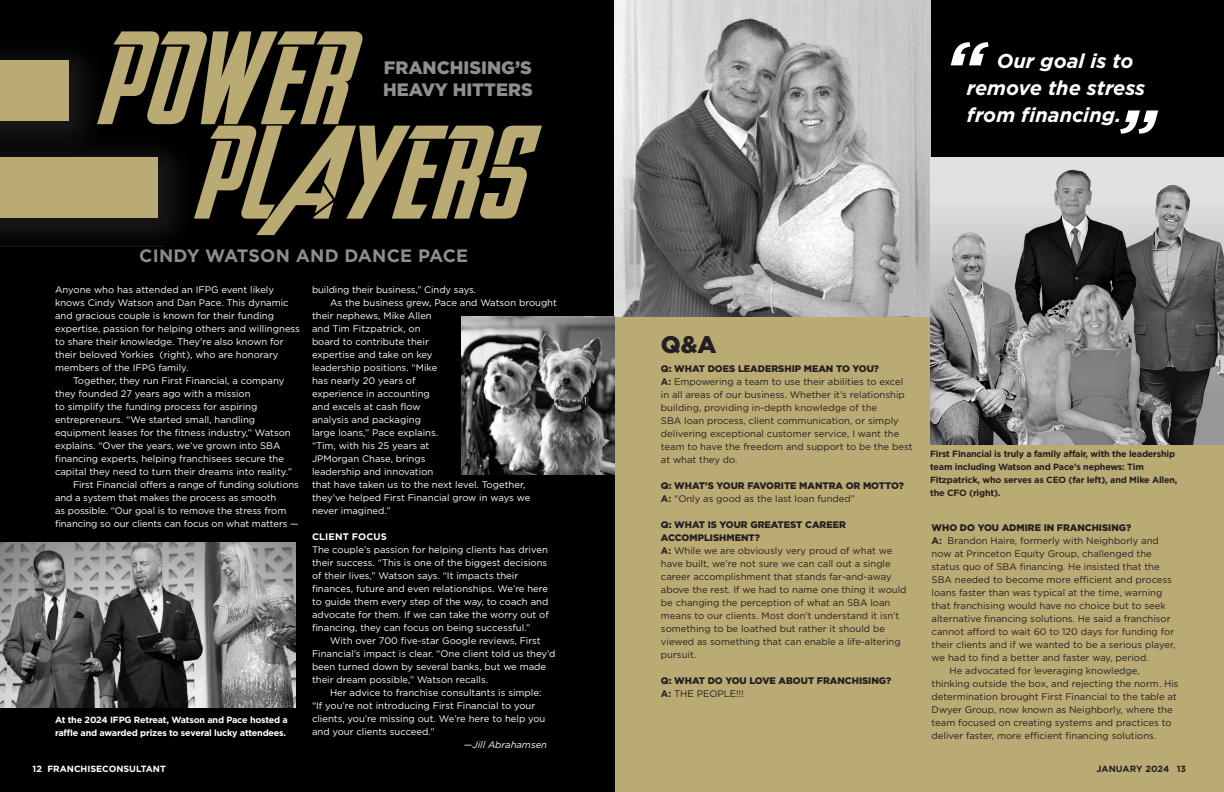
<style>
.page{position:relative;width:1224px;height:792px;background:#fff}
.page>*{position:absolute;margin:0;border:0;box-sizing:border-box;transform-origin:0 0}
.t1{font:90.4px "Avengeance Heroic Avenger Normal";letter-spacing:.045em;color:#baaa74}
.t2{font:90.1px "Avengeance";letter-spacing:.06em;color:#baaa74}
.t3{font:italic 700 72px "Gotham";color:#fff}
.t4{font:900 24px "Gotham";color:#231f20}
.t5{font:italic 700 20px/27px "Gotham";color:#fff}
.t6{font:900 18px "Gotham";color:#918d8a}
.t7{font:700 18px "Gotham";letter-spacing:.015em;color:#918d8a}
.t8{font:9.5px/13px "Gotham";color:#fff}
.t9{font:9.5px/13px "Gotham";color:#231f20}
.t10{font:900 9.5px/13px "Gotham";color:#231f20}
.t11{font:italic 9.5px "Gotham";color:#fff}
.t12{font:700 9.5px "Gotham";letter-spacing:.015em;color:#fff}
.t13{font:700 9px/13px "Gotham";letter-spacing:-.02em;color:#231f20}
.t14{font:700 9px/13px "Gotham";letter-spacing:-.02em;color:#fff}
.t15{font:700 9px "Gotham";color:#fff}
.s1{font-weight:700}
</style>
<div class="page">
<div style="left:615px;top:0;width:609px;height:792px;background:#baaa74"></div>
<div style="left:784px;top:0;width:440px;height:203px;background:#000"></div>
<div style="left:0;top:0;width:615px;height:792px;background:#000"></div>
<div style="left:0;top:34px;width:109px;height:128px;background:#231f20;opacity:.75"></div>
<div style="left:0;top:61px;width:68px;height:60px;background:#baaa74"></div>
<div style="left:0;top:130px;width:198px;height:129px;background:#0b0a0a"></div>
<div style="left:0;top:157px;width:157px;height:61px;background:#baaa74"></div>
<div style="left:0;top:247px;width:176px;height:12px;background:#000"></div>
<hr style="left:0;top:246px;width:164px;height:1px;background:#231f20">
<img style="left:615px;top:0;width:315px;height:317px">
<img style="left:930px;top:157px;width:294px;height:287px">
<img style="left:0;top:542px;width:296px;height:166px">
<img style="left:461px;top:317px;width:154px;height:158px">
<p class="t2" style="left:95px;top:31px;width:247px">POWER</p>
<p class="t1" style="left:192px;top:126px;width:327px">PLAYERS</p>
<p class="t6" style="left:384px;top:55px;width:150px">FRANCHISING’S</p>
<p class="t6" style="left:383px;top:77px;width:151px">HEAVY HITTERS</p>
<p class="t7" style="left:139px;top:245px;width:331px">CINDY WATSON AND DANCE PACE</p>
<p class="t8" style="left:55px;top:283px;width:246px">Anyone who has attended an IFPG event likely knows Cindy Watson and Dan Pace. This dynamic and gracious couple is known for their funding expertise, passion for helping others and willingness to share their knowledge. They’re also known for their beloved Yorkies (right), who are honorary members of the IFPG family.</p>
<p class="t8" style="left:55px;top:374px;width:238px;text-indent:18px">Together, they run First Financial, a company they founded 27 years ago with a mission<br>to simplify the funding process for aspiring entrepreneurs. “We started small, handling equipment leases for the fitness industry,” Watson explains. “Over the years, we’ve grown into SBA financing experts, helping franchisees secure the capital they need to turn their dreams into reality.”</p>
<p class="t8" style="left:55px;top:478px;width:245px;text-indent:18px">First Financial offers a range of funding solutions and a system that makes the process as smooth<br>as possible. “Our goal is to remove the stress from financing so our clients can focus on what matters —</p>
<p class="t8" style="left:312px;top:283px;width:165px">building their business,” Cindy says.</p>
<p class="t8" style="left:312px;top:296px;width:247px;text-indent:18px">As the business grew, Pace and Watson brought their nephews, Mike Allen<br>and Tim Fitzpatrick, on<br>board to contribute their<br>expertise and take on key<br>leadership positions. “Mike<br>has nearly 20 years of<br>experience in accounting<br>and excels at cash flow<br>analysis and packaging<br>large loans,” Pace explains.<br>“Tim, with his 25 years at<br>JPMorgan Chase, brings<br>leadership and innovation<br>that have taken us to the next level. Together, they’ve helped First Financial grow in ways we never imagined.”</p>
<p class="t12" style="left:312px;top:531px;width:76px">CLIENT FOCUS</p>
<p class="t8" style="left:312px;top:543px;width:238px">The couple’s passion for helping clients has driven their success. “This is one of the biggest decisions of their lives,” Watson says. “It impacts their finances, future and even relationships. We’re here to guide them every step of the way, to coach and advocate for them. If we can take the worry out of financing, they can focus on being successful.”</p>
<p class="t8" style="left:312px;top:634px;width:245px;text-indent:18px">With over 700 five-star Google reviews, First Financial’s impact is clear. “One client told us they’d been turned down by several banks, but we made their dream possible,” Watson recalls.</p>
<p class="t8" style="left:312px;top:686px;width:235px;text-indent:18px">Her advice to franchise consultants is simple: “If you’re not introducing First Financial to your clients, you’re missing out. We’re here to help you and your clients succeed.”</p>
<p class="t11" style="left:464px;top:739px;width:85px">—Jill Abrahamsen</p>
<p class="t14" style="left:55px;top:713px;width:234px">At the 2024 IFPG Retreat, Watson and Pace hosted a raffle and awarded prizes to several lucky attendees.</p>
<p class="t3" style="left:944px;top:20px;width:43px">“</p>
<p class="t5" style="left:967px;top:47px;width:180px;text-indent:30px">Our goal is to remove the stress from financing.</p>
<p class="t3" style="left:1165px;top:156px;width:43px;rotate:-180deg">“</p>
<p class="t4" style="left:661px;top:328px;width:57px">Q&amp;A</p>
<p class="t10" style="left:661px;top:362px;width:220px">Q: WHAT DOES LEADERSHIP MEAN TO YOU?</p>
<p class="t9" style="left:661px;top:375px;width:253px"><span class="s1">A:</span> Empowering a team to use their abilities to excel in all areas of our business. Whether it’s relationship building, providing in-depth knowledge of the<br>SBA loan process, client communication, or simply delivering exceptional customer service, I want the team to have the freedom and support to be the best at what they do.</p>
<p class="t10" style="left:661px;top:479px;width:245px">Q: WHAT'S YOUR FAVORITE MANTRA OR MOTTO?</p>
<p class="t9" style="left:661px;top:492px;width:196px"><span class="s1">A:</span> “Only as good as the last loan funded”</p>
<p class="t10" style="left:661px;top:518px;width:186px">Q: WHAT IS YOUR GREATEST CAREER<br>ACCOMPLISHMENT?</p>
<p class="t9" style="left:661px;top:544px;width:247px"><span class="s1">A:</span> While we are obviously very proud of what we have built, we’re not sure we can call out a single career accomplishment that stands far-and-away above the rest. If we had to name one thing it would be changing the perception of what an SBA loan means to our clients. Most don’t understand it isn’t something to be loathed but rather it should be viewed as something that can enable a life-altering pursuit.</p>
<p class="t10" style="left:661px;top:674px;width:232px">Q: WHAT DO YOU LOVE ABOUT FRANCHISING?</p>
<p class="t9" style="left:661px;top:687px;width:84px"><span class="s1">A:</span> THE PEOPLE!!!</p>
<p class="t13" style="left:930px;top:447px;width:249px">First Financial is truly a family affair, with the leadership team including Watson and Pace’s nephews: Tim Fitzpatrick, who serves as CEO (far left), and Mike Allen, the CFO (right).</p>
<p class="t10" style="left:932px;top:521px;width:201px">WHO DO YOU ADMIRE IN FRANCHISING?</p>
<p class="t9" style="left:932px;top:534px;width:245px"><span class="s1">A:</span> Brandon Haire, formerly with Neighborly and now at Princeton Equity Group, challenged the status quo of SBA financing. He insisted that the SBA needed to become more efficient and process loans faster than was typical at the time, warning that franchising would have no choice but to seek alternative financing solutions. He said a franchisor cannot afford to wait 60 to 120 days for funding for their clients and if we wanted to be a serious player, we had to find a better and faster way, period.</p>
<p class="t9" style="left:932px;top:664px;width:249px;text-indent:18px">He advocated for leveraging knowledge, thinking outside the box, and rejecting the norm. His determination brought First Financial to the table at Dwyer Group, now known as Neighborly, where the team focused on creating systems and practices to deliver faster, more efficient financing solutions.</p>
<p class="t15" style="left:33px;top:764px;width:135px">12 FRANCHISECONSULTANT</p>
<p class="t13" style="left:1096px;top:762px;width:91px">JANUARY 2024 13</p>
</div>
